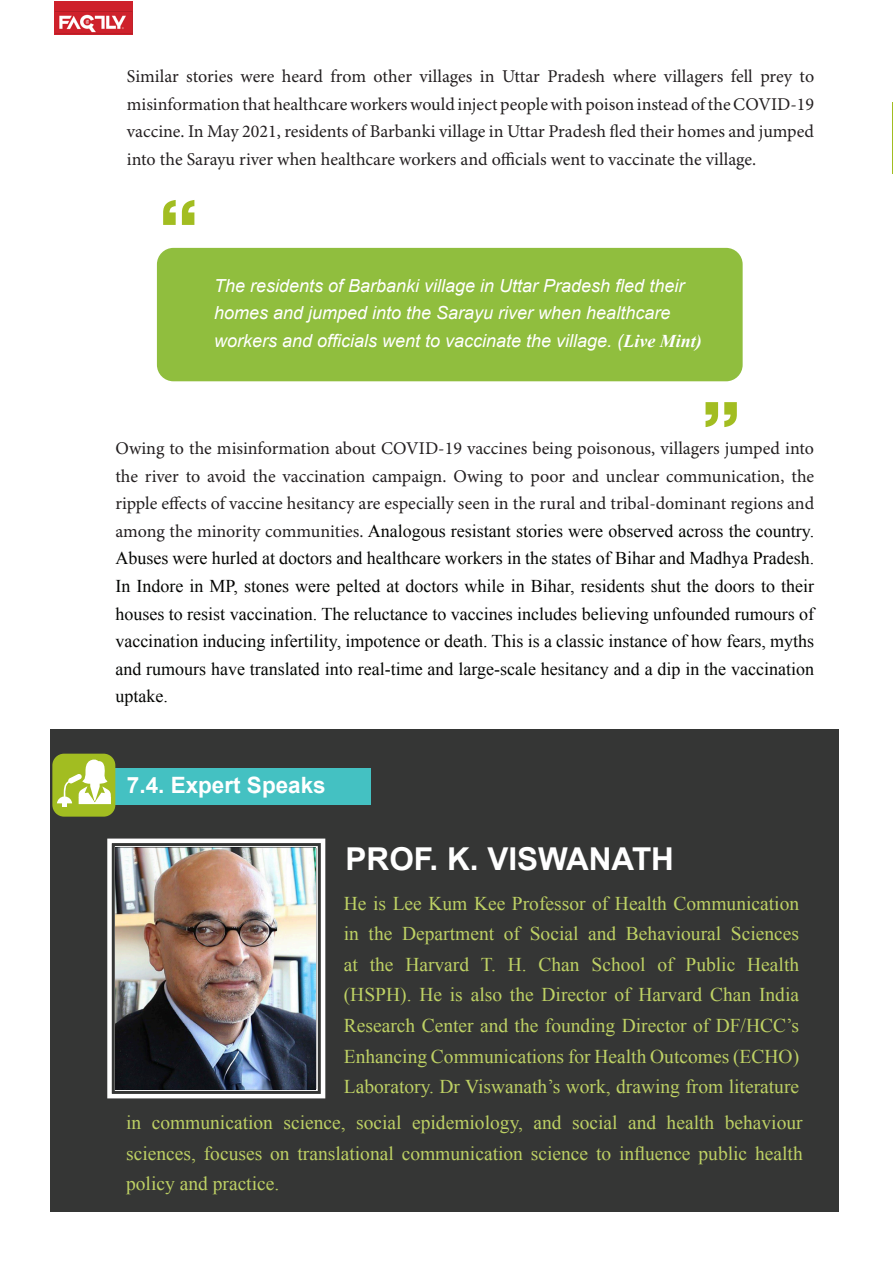
<style>
.page{position:relative;width:893px;height:1263px;background:#fff}
.page>*{position:absolute;margin:0;border:0;box-sizing:border-box;transform-origin:0 0}
.t1{font:75px "Silom";color:#a2bd21}
.t2{font:700 31.5px "Arial";color:#fff}
.t3{font:700 22.5px "Arial";color:#fff}
.t4{font:19.5px/30.6px "Times New Roman";color:#bed164;text-align:justify}
.Paragraph_Style_2{font:18px/27.6px "Times New Roman";color:#040503;text-align:justify}
.Paragraph_Style_2-2{font:18px/27.6px "Minion Pro";letter-spacing:-.005em;color:#231f20;text-align:justify}
.Paragraph_Style_2-3{font:italic 18px/27.6px "Arial";color:#fff}
.s1{font-family:"Times New Roman";font-weight:700}
.s2{font-family:"Minion Pro";color:#231f20}
</style>
<div class="page">
<div style="left:54px;top:2px;width:79px;height:33px;background:#ce212b"></div>
<img style="left:55px;top:11px;width:78px;height:23px">
<hr style="left:892px;top:103px;width:1px;height:71px;background:#a2bd21">
<div style="left:51px;top:730px;width:788px;height:481px;background:#353635"></div>
<div style="left:100px;top:768px;width:270px;height:36px;background:#44c1c2"></div>
<div style="left:52px;top:754px;width:63px;height:63px;background:#a2bd21;border-radius:12px"></div>
<svg style="left:57px;top:759px;width:54px;height:47px"></svg>
<svg style="left:107px;top:838px;width:219px;height:261px"></svg>
<div style="left:115px;top:846px;width:203px;height:245px;border:2px solid #fff"></div>
<div style="left:157px;top:248px;width:586px;height:133px;background:#90be3e;border-radius:16px"></div>
<img style="left:116px;top:848px;width:200px;height:241px">
<p class="Paragraph_Style_2-2" style="left:127px;top:63px;width:689px">Similar stories were heard from other villages in Uttar Pradesh where villagers fell prey to misinformation that healthcare workers would inject people with poison instead of the COVID-19 vaccine. In May 2021, residents of Barbanki village in Uttar Pradesh fled their homes and jumped into the Sarayu river when healthcare workers and officials went to vaccinate the village.</p>
<p class="t1" style="left:157px;top:186px;width:45px">“</p>
<p class="Paragraph_Style_2-3" style="left:214px;top:272px;width:489px">The residents of Barbanki village in Uttar Pradesh fled their homes and jumped into the Sarayu river when healthcare workers and officials went to vaccinate the village. (<span class="s1">Live Mint)</span></p>
<p class="t1" style="left:743px;top:441px;width:45px;rotate:-180deg">“</p>
<p class="Paragraph_Style_2" style="left:115px;top:434px;width:700px"><span class="s2">Owing to the misinformation about COVID-19 vaccines being poisonous, villagers jumped into the river to avoid the vaccination campaign. Owing to poor and unclear communication, the ripple effects of vaccine hesitancy are especially seen in the rural and tribal-dominant regions and among the minority communities.</span> Analogous resistant stories were observed across the country.<br>Abuses were hurled at doctors and healthcare workers in the states of Bihar and Madhya Pradesh.<br>In Indore in MP, stones were pelted at doctors while in Bihar, residents shut the doors to their houses to resist vaccination. The reluctance to vaccines includes believing unfounded rumours of vaccination inducing infertility, impotence or death. This is a classic instance of how fears, myths and rumours have translated into real-time and large-scale hesitancy and a dip in the vaccination uptake.</p>
<p class="t3" style="left:127px;top:770px;width:200px">7.4. Expert Speaks</p>
<p class="t2" style="left:346px;top:838px;width:330px">PROF. K. VISWANATH</p>
<p class="t4" style="left:344px;top:887px;width:457px">He is Lee Kum Kee Professor of Health Communication in the Department of Social and Behavioural Sciences at the Harvard T. H. Chan School of Public Health (HSPH). He is also the Director of Harvard Chan India Research Center and the founding Director of DF/HCC’s Enhancing Communications for Health Outcomes (ECHO)<br>Laboratory. Dr Viswanath’s work, drawing from literature</p>
<p class="t4" style="left:126px;top:1107px;width:678px">in communication science, social epidemiology, and social and health behaviour sciences, focuses on translational communication science to influence public health policy and practice.</p>
</div>
